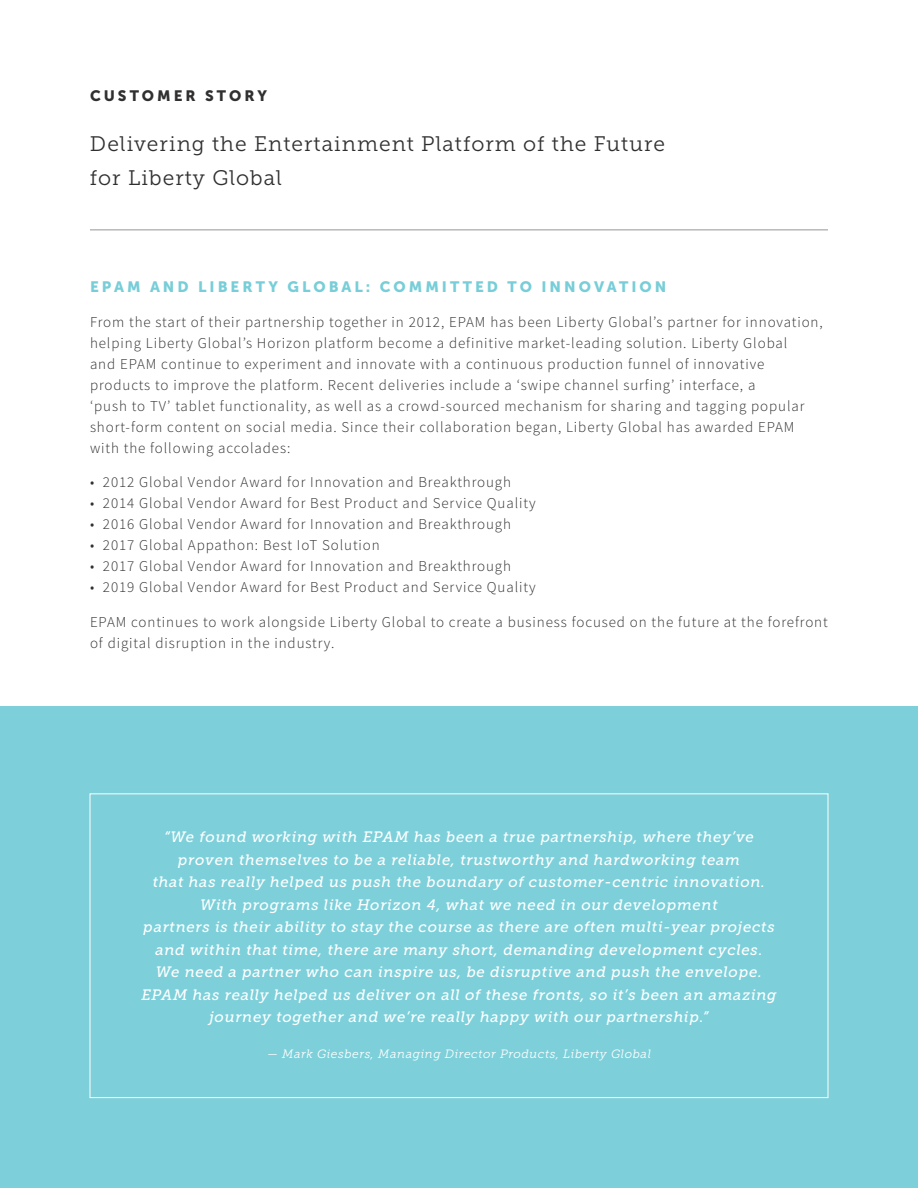
<style>
.page{position:relative;width:918px;height:1188px;background:#fff}
.page>*{position:absolute;margin:0;border:0;box-sizing:border-box;transform-origin:0 0}
.t1{font:21px/34.5px "Museo Slab 300";letter-spacing:.05em;color:#312f30}
.t2{font:300 15px/21px "Source Sans Pro";letter-spacing:.06em;color:#312f30}
.t3{font:italic 15px/22.5px "Museo Slab 500";letter-spacing:.05em;color:#fff;text-align:center}
.t4{font:15px "Museo Sans 900";letter-spacing:.2em;color:#77ced8}
.t5{font:15px "Museo Sans 900";letter-spacing:.2em;color:#312f30}
.t6{font:italic 12px "Museo Slab 300";letter-spacing:.05em;color:#fff}
</style>
<div class="page">
<div style="left:0;top:706px;width:918px;height:482px;background:#7dd0da"></div>
<hr style="left:90px;top:230px;width:738px;height:1px;background:#939598">
<p class="t5" style="left:90px;top:87px;width:179px">CUSTOMER STORY</p>
<p class="t1" style="left:90px;top:126px;width:576px">Delivering the Entertainment Platform of the Future for Liberty Global</p>
<p class="t4" style="left:90px;top:278px;width:578px">EPAM AND LIBERTY GLOBAL: COMMITTED TO INNOVATION</p>
<p class="t2" style="left:90px;top:311px;width:734px">From the start of their partnership together in 2012, EPAM has been Liberty Global’s partner for innovation, helping Liberty Global’s Horizon platform become a definitive market-leading solution. Liberty Global<br>and EPAM continue to experiment and innovate with a continuous production funnel of innovative products to improve the platform. Recent deliveries include a ‘swipe channel surfing’ interface, a<br>‘push to TV’ tablet functionality, as well as a crowd-sourced mechanism for sharing and tagging popular short-form content on social media. Since their collaboration began, Liberty Global has awarded EPAM with the following accolades:</p>
<p class="t2" style="left:90px;top:472px;width:423px">• 2012 Global Vendor Award for Innovation and Breakthrough</p>
<p class="t2" style="left:90px;top:493px;width:447px">• 2014 Global Vendor Award for Best Product and Service Quality</p>
<p class="t2" style="left:90px;top:514px;width:423px">• 2016 Global Vendor Award for Innovation and Breakthrough</p>
<p class="t2" style="left:90px;top:535px;width:291px">• 2017 Global Appathon: Best IoT Solution</p>
<p class="t2" style="left:90px;top:556px;width:423px">• 2017 Global Vendor Award for Innovation and Breakthrough</p>
<p class="t2" style="left:90px;top:577px;width:447px">• 2019 Global Vendor Award for Best Product and Service Quality</p>
<p class="t2" style="left:90px;top:611px;width:739px">EPAM continues to work alongside Liberty Global to create a business focused on the future at the forefront of digital disruption in the industry.</p>
<p class="t3" style="left:141px;top:826px;width:637px">“We found working with EPAM has been a true partnership, where they’ve proven themselves to be a reliable, trustworthy and hardworking team<br>that has really helped us push the boundary of customer-centric innovation.<br>With programs like Horizon 4, what we need in our development<br>partners is their ability to stay the course as there are often multi-year projects and within that time, there are many short, demanding development cycles.<br>We need a partner who can inspire us, be disruptive and push the envelope.<br>EPAM has really helped us deliver on all of these fronts, so it’s been an amazing journey together and we’re really happy with our partnership.”</p>
<p class="t6" style="left:267px;top:1048px;width:385px">— Mark Giesbers, Managing Director Products, Liberty Global</p>
</div>
